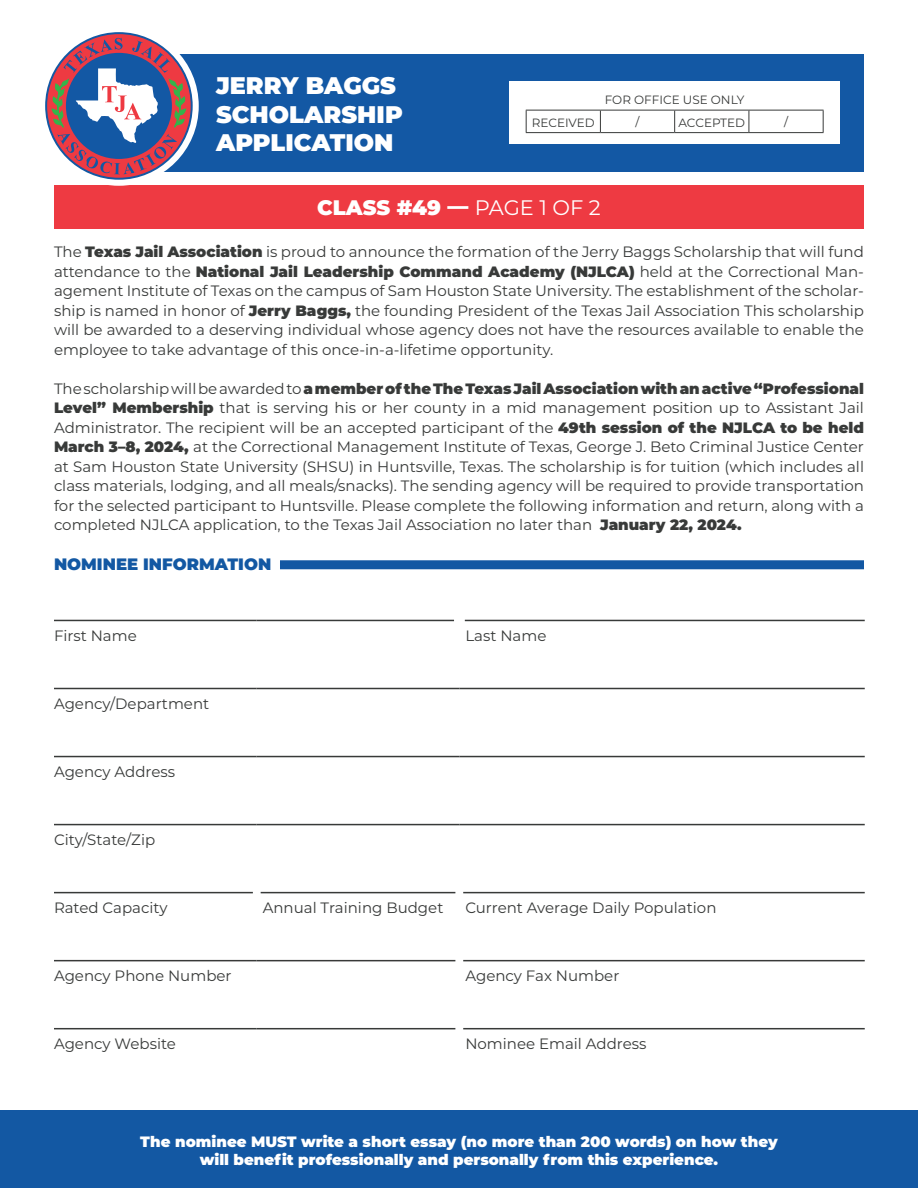
<style>
.page{position:relative;width:918px;height:1188px;background:#fff}
.page>*{position:absolute;margin:0;border:0;box-sizing:border-box;transform-origin:0 0}
.t1{font:900 24px "Montserrat";color:#fff}
.t2{font:900 21px "Montserrat";color:#fff}
.t3{font:900 16.5px "Montserrat";color:#1358a3}
.t4{font:15px/19.5px "Montserrat";color:#383a39;text-align:justify}
.t5{font:900 15px "Montserrat";color:#fff}
.t6{font:12px "Montserrat";color:#383a39}
.s1{font-weight:400}
.s2{font-weight:900}
</style>
<div class="page">
<div style="left:280px;top:560px;width:584px;height:9px;background:#1358a3"></div>
<hr style="left:54px;top:620px;width:203px;height:1px;background:#383a39">
<hr style="left:257px;top:620px;width:197px;height:1px;background:#383a39">
<hr style="left:465px;top:620px;width:400px;height:1px;background:#383a39">
<hr style="left:54px;top:688px;width:203px;height:1px;background:#383a39">
<hr style="left:257px;top:688px;width:202px;height:1px;background:#383a39">
<hr style="left:459px;top:688px;width:406px;height:1px;background:#383a39">
<hr style="left:54px;top:756px;width:203px;height:1px;background:#383a39">
<hr style="left:257px;top:756px;width:202px;height:1px;background:#383a39">
<hr style="left:459px;top:756px;width:406px;height:1px;background:#383a39">
<hr style="left:54px;top:824px;width:203px;height:1px;background:#383a39">
<hr style="left:257px;top:824px;width:202px;height:1px;background:#383a39">
<hr style="left:459px;top:824px;width:406px;height:1px;background:#383a39">
<hr style="left:54px;top:892px;width:199px;height:1px;background:#383a39">
<hr style="left:260px;top:892px;width:196px;height:1px;background:#383a39">
<hr style="left:463px;top:892px;width:402px;height:1px;background:#383a39">
<hr style="left:54px;top:960px;width:203px;height:1px;background:#383a39">
<hr style="left:257px;top:960px;width:199px;height:1px;background:#383a39">
<hr style="left:463px;top:960px;width:402px;height:1px;background:#383a39">
<hr style="left:54px;top:1028px;width:203px;height:1px;background:#383a39">
<hr style="left:257px;top:1028px;width:199px;height:1px;background:#383a39">
<hr style="left:463px;top:1028px;width:402px;height:1px;background:#383a39">
<div style="left:54px;top:186px;width:810px;height:43px;background:#ee3a42"></div>
<div style="left:107px;top:54px;width:757px;height:117px;background:#1358a4"></div>
<div style="left:39px;top:26px;width:160px;height:160px;background:#fff;border-radius:50%"></div>
<svg style="left:45px;top:32px;width:148px;height:148px"></svg>
<div style="left:509px;top:81px;width:331px;height:63px;background:#fff"></div>
<hr style="left:526px;top:110px;width:74px;height:1px;background:#383a39">
<svg style="left:526px;top:110px;width:1px;height:22px"></svg>
<hr style="left:600px;top:110px;width:75px;height:1px;background:#383a39">
<svg style="left:600px;top:110px;width:1px;height:22px"></svg>
<hr style="left:675px;top:110px;width:74px;height:1px;background:#383a39">
<svg style="left:674px;top:110px;width:1px;height:22px"></svg>
<hr style="left:749px;top:110px;width:75px;height:1px;background:#383a39">
<svg style="left:749px;top:110px;width:1px;height:22px"></svg>
<svg style="left:823px;top:110px;width:1px;height:22px"></svg>
<hr style="left:526px;top:132px;width:74px;height:1px;background:#383a39">
<hr style="left:600px;top:132px;width:75px;height:1px;background:#383a39">
<hr style="left:675px;top:132px;width:74px;height:1px;background:#383a39">
<hr style="left:749px;top:132px;width:75px;height:1px;background:#383a39">
<div style="left:0;top:1110px;width:918px;height:78px;background:#1358a3"></div>
<p class="t1" style="left:216px;top:67px;width:182px">JERRY BAGGS</p>
<p class="t1" style="left:216px;top:96px;width:188px">SCHOLARSHIP</p>
<p class="t1" style="left:216px;top:125px;width:179px">APPLICATION</p>
<p class="t6" style="left:605px;top:91px;width:141px">FOR OFFICE USE ONLY</p>
<p class="t6" style="left:532px;top:115px;width:64px">RECEIVED</p>
<p class="t6" style="left:636px;top:113px;width:6px">/</p>
<p class="t6" style="left:678px;top:115px;width:68px">ACCEPTED</p>
<p class="t6" style="left:784px;top:113px;width:6px">/</p>
<p class="t2" style="left:317px;top:191px;width:285px">CLASS #49 — <span class="s1">PAGE 1 OF 2</span></p>
<p class="t4" style="left:54px;top:242px;width:812px">The <span class="s2">Texas Jail Association</span> is proud to announce the formation of the Jerry Baggs Scholarship that will fund attendance to the <span class="s2">National Jail Leadership Command Academy (NJLCA)</span> held at the Correctional Man&shy;agement Institute of Texas on the campus of Sam Houston State University. The establishment of the scholar&shy;ship is named in honor of <span class="s2">Jerry Baggs,</span> the founding President of the Texas Jail Association This scholarship will be awarded to a deserving individual whose agency does not have the resources available to enable the employee to take advantage of this once-in-a-lifetime opportunity.</p>
<p class="t4" style="left:54px;top:378px;width:812px">The scholarship will be awarded to <span class="s2">a member of the The Texas Jail Association with an active “Professional Level” Membership</span> that is serving his or her county in a mid management position up to Assistant Jail Administrator. The recipient will be an accepted participant of the <span class="s2">49th session of the NJLCA to be held March 3–8, 2024,</span> at the Correctional Management Institute of Texas, George J. Beto Criminal Justice Center at Sam Houston State University (SHSU) in Huntsville, Texas. The scholarship is for tuition (which includes all class materials, lodging, and all meals/snacks). The sending agency will be required to provide transportation for the selected participant to Huntsville. Please complete the following information and return, along with a completed NJLCA application, to the Texas Jail Association no later than <span class="s2">January 22, 2024.</span></p>
<p class="t3" style="left:54px;top:552px;width:219px">NOMINEE INFORMATION</p>
<p class="t4" style="left:54px;top:625px;width:84px">First Name</p>
<p class="t4" style="left:465px;top:625px;width:83px">Last Name</p>
<p class="t4" style="left:54px;top:693px;width:157px">Agency/Department</p>
<p class="t4" style="left:54px;top:761px;width:123px">Agency Address</p>
<p class="t4" style="left:54px;top:830px;width:103px">City/State/Zip</p>
<p class="t4" style="left:54px;top:898px;width:115px">Rated Capacity</p>
<p class="t4" style="left:263px;top:898px;width:182px">Annual Training Budget</p>
<p class="t4" style="left:465px;top:898px;width:253px">Current Average Daily Population</p>
<p class="t4" style="left:54px;top:966px;width:179px">Agency Phone Number</p>
<p class="t4" style="left:465px;top:966px;width:156px">Agency Fax Number</p>
<p class="t4" style="left:54px;top:1034px;width:123px">Agency Website</p>
<p class="t4" style="left:465px;top:1034px;width:183px">Nominee Email Address</p>
<p class="t5" style="left:140px;top:1131px;width:639px">The nominee MUST write a short essay (no more than 200 words) on how they</p>
<p class="t5" style="left:200px;top:1149px;width:520px">will benefit professionally and personally from this experience.</p>
</div>
